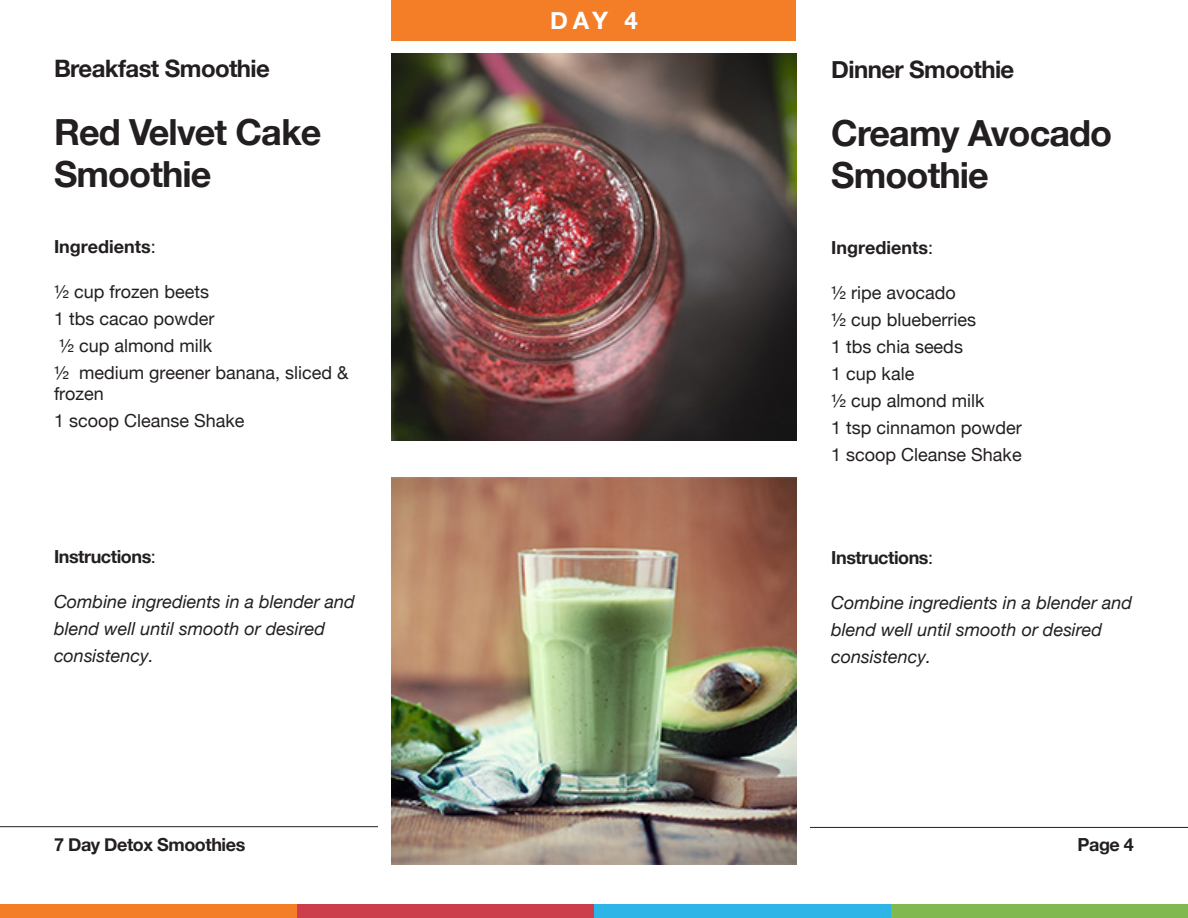
<style>
.page{position:relative;width:1188px;height:918px;background:#fff}
.page>*{position:absolute;margin:0;border:0;box-sizing:border-box;transform-origin:0 0}
.t1{font:700 36px/42px "Helvetica Neue";letter-spacing:-.025em;color:#231f20}
.t2{font:700 24px "Helvetica Neue";letter-spacing:-.025em;color:#231f20}
.t3{font:700 24px "Helvetica Neue";color:#fff}
.Recipe{font:18px/21px "Helvetica Neue";color:#231f20}
.Instructions{font:italic 18px/27px "Helvetica Neue";color:#231f20}
.Recipe-2{font:700 18px "Helvetica Neue";letter-spacing:-.025em;color:#231f20}
.Recipe-3{font:700 18px "Helvetica Neue";color:#231f20}
.s1{font-weight:400}
</style>
<div class="page">
<img style="left:392px;top:54px;width:404px;height:387px">
<img style="left:392px;top:477px;width:404px;height:387px">
<hr style="left:0;top:826px;width:378px;height:1px;background:#231f20">
<hr style="left:810px;top:827px;width:378px;height:1px;background:#231f20">
<div style="left:0;top:904px;width:297px;height:14px;background:#f47e28"></div>
<div style="left:297px;top:904px;width:297px;height:14px;background:#cd3e4c"></div>
<div style="left:594px;top:904px;width:297px;height:14px;background:#2eb5e8"></div>
<div style="left:891px;top:904px;width:297px;height:14px;background:#81b950"></div>
<div style="left:392px;top:0;width:404px;height:40px;background:#f47e28"></div>
<p class="t2" style="left:54px;top:54px;width:218px">Breakfast Smoothie</p>
<p class="t1" style="left:54px;top:111px;width:269px">Red Velvet Cake<br>Smoothie</p>
<p class="Recipe-3" style="left:54px;top:235px;width:103px">Ingredients<span class="s1">:</span></p>
<p class="Recipe" style="left:54px;top:282px;width:157px">½ cup frozen beets</p>
<p class="Recipe" style="left:54px;top:309px;width:162px">1 tbs cacao powder</p>
<p class="Recipe" style="left:59px;top:336px;width:155px">½ cup almond milk</p>
<p class="Recipe" style="left:54px;top:363px;width:296px">½ medium greener banana, sliced &amp; frozen</p>
<p class="Recipe" style="left:54px;top:411px;width:192px">1 scoop Cleanse Shake</p>
<p class="Recipe-2" style="left:54px;top:545px;width:103px">Instructions<span class="s1">:</span></p>
<p class="Instructions" style="left:54px;top:588px;width:302px">Combine ingredients in a blender and blend well until smooth or desired consistency.</p>
<p class="t3" style="left:550px;top:5px;width:89px">DAY 4</p>
<p class="t2" style="left:831px;top:55px;width:185px">Dinner Smoothie</p>
<p class="t1" style="left:831px;top:112px;width:283px">Creamy Avocado<br>Smoothie</p>
<p class="Recipe-3" style="left:831px;top:236px;width:103px">Ingredients<span class="s1">:</span></p>
<p class="Recipe" style="left:831px;top:283px;width:126px">½ ripe avocado</p>
<p class="Recipe" style="left:831px;top:310px;width:146px">½ cup blueberries</p>
<p class="Recipe" style="left:831px;top:337px;width:133px">1 tbs chia seeds</p>
<p class="Recipe" style="left:831px;top:364px;width:85px">1 cup kale</p>
<p class="Recipe" style="left:831px;top:391px;width:155px">½ cup almond milk</p>
<p class="Recipe" style="left:831px;top:418px;width:192px">1 tsp cinnamon powder</p>
<p class="Recipe" style="left:831px;top:445px;width:192px">1 scoop Cleanse Shake</p>
<p class="Recipe-2" style="left:831px;top:546px;width:103px">Instructions<span class="s1">:</span></p>
<p class="Instructions" style="left:831px;top:589px;width:302px">Combine ingredients in a blender and blend well until smooth or desired consistency.</p>
<p class="Recipe-2" style="left:54px;top:834px;width:193px">7 Day Detox Smoothies</p>
<p class="Recipe-2" style="left:1078px;top:834px;width:58px">Page 4</p>
</div>
